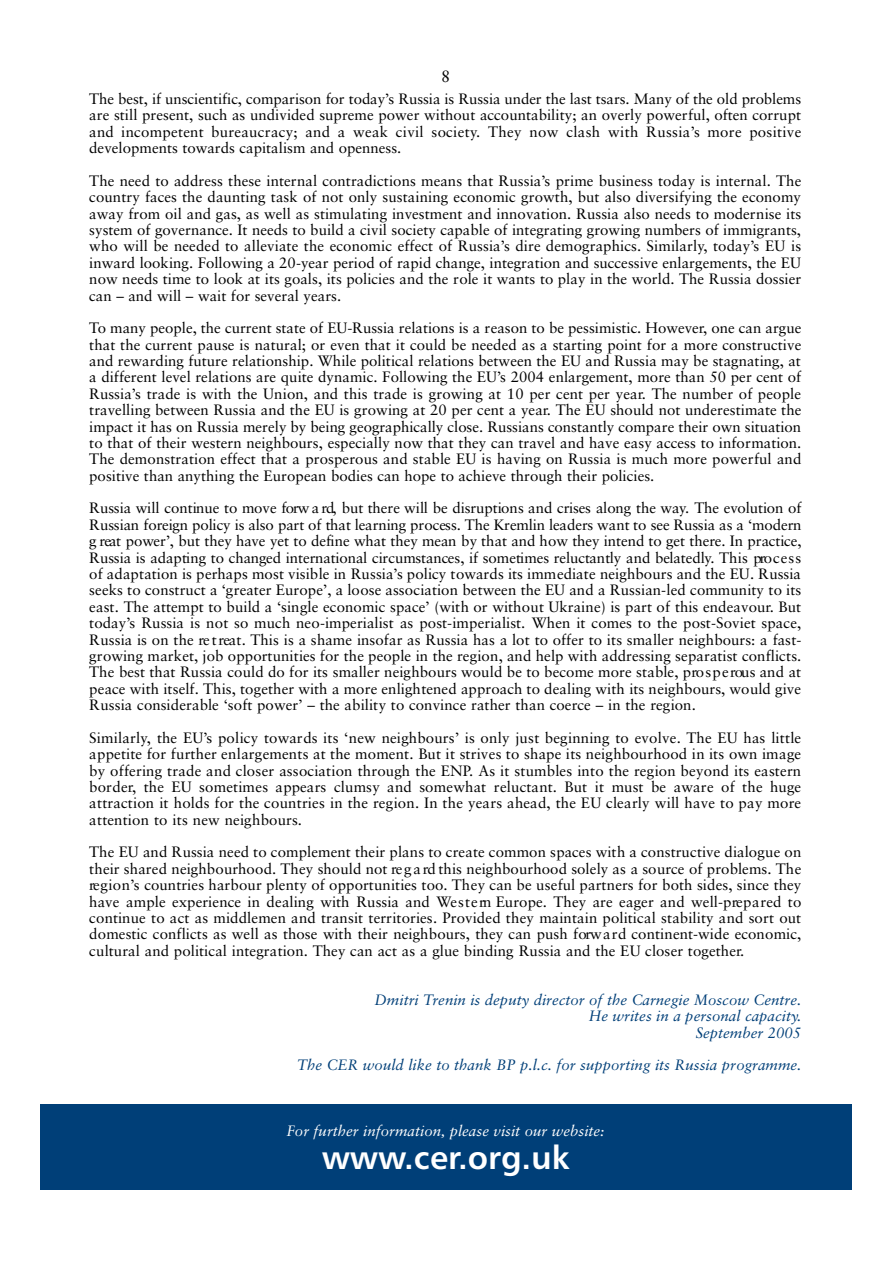
<style>
.page{position:relative;width:893px;height:1263px;background:#fff}
.page>*{position:absolute;margin:0;border:0;box-sizing:border-box;transform-origin:0 0}
.t1{font:32.7px "Humanist 777 BT Bold B";color:#fff}
.t2{font:16.35px "Sabon";color:#000}
.t3{font:15px/16.4px "Sabon";color:#000;text-align:justify}
.t4{font:italic 15px/16.4px "Sabon";color:#003f78;text-align:right}
.t5{font:italic 15px "Sabon";color:#fff}
</style>
<div class="page">
<div style="left:40px;top:1104px;width:811px;height:85px;background:#003f78"></div>
<p class="t2" style="left:441px;top:70px;width:11px">8</p>
<p class="t3" style="left:89px;top:92px;width:713px">The best, if unscientific, comparison for today’s Russia is Russia under the last tsars. Many of the old problems are still present, such as undivided supreme power without accountability; an overly powerful, often corrupt and incompetent bureaucracy; and a weak civil society. They now clash with Russia’s more positive developments towards capitalism and openness.</p>
<p class="t3" style="left:89px;top:174px;width:713px">The need to address these internal contradictions means that Russia’s prime business today is internal. The country faces the daunting task of not only sustaining economic growth, but also diversifying the economy away from oil and gas, as well as stimulating investment and innovation. Russia also needs to modernise its system of governance. It needs to build a civil society capable of integrating growing numbers of immigrants, who will be needed to alleviate the economic effect of Russia’s dire demographics. Similarly, today’s EU is inward looking. Following a 20-year period of rapid change, integration and successive enlargements, the EU now needs time to look at its goals, its policies and the role it wants to play in the world. The Russia dossier can – and will – wait for several years.</p>
<p class="t3" style="left:89px;top:321px;width:713px">To many people, the current state of EU-Russia relations is a reason to be pessimistic. However, one can argue that the current pause is natural; or even that it could be needed as a starting point for a more constructive and rewarding future relationship. While political relations between the EU and Russia may be stagnating, at a different level relations are quite dynamic. Following the EU’s 2004 enlargement, more than 50 per cent of Russia’s trade is with the Union, and this trade is growing at 10 per cent per year. The number of people travelling between Russia and the EU is growing at 20 per cent a year. The EU should not underestimate the impact it has on Russia merely by being geographically close. Russians constantly compare their own situation to that of their western neighbours, especially now that they can travel and have easy access to information.<br>The demonstration effect that a prosperous and stable EU is having on Russia is much more powerful and positive than anything the European bodies can hope to achieve through their policies.</p>
<p class="t3" style="left:89px;top:501px;width:714px">Russia will continue to move forw a rd, but there will be disruptions and crises along the way. The evolution of Russian foreign policy is also part of that learning process. The Kremlin leaders want to see Russia as a ‘modern g reat power’, but they have yet to define what they mean by that and how they intend to get there. In practice, Russia is adapting to changed international circumstances, if sometimes reluctantly and belatedly. This pro c e s s of adaptation is perhaps most visible in Russia’s policy towards its immediate neighbours and the EU. Russia seeks to construct a ‘greater Europe’, a loose association between the EU and a Russian-led community to its east. The attempt to build a ‘single economic space’ (with or without Ukraine) is part of this endeavour. But to d a y ’s Russia is not so much neo-imperialist as post-imperialist. When it comes to the post-Soviet space, Russia is on the re t reat. This is a shame insofar as Russia has a lot to offer to its smaller neighbours: a fast&shy;g rowing market, job opportunities for the people in the region, and help with addressing separatist conflicts.<br>The best that Russia could do for its smaller neighbours would be to become more stable, pro s p e rous and at peace with itself. This, together with a more enlightened approach to dealing with its neighbours, would give Russia considerable ‘soft power’ – the ability to convince rather than coerce – in the region.</p>
<p class="t3" style="left:89px;top:731px;width:713px">S im ila r ly, the EU’s policy towards its ‘new neighbours’ is only just beginning to evolve. The EU has little appetite for further enlargements at the moment. But it strives to shape its neighbourhood in its own image by offering trade and closer association through the ENP. As it stumbles into the region beyond its eastern b o rd e r, the EU sometimes appears clumsy and somewhat reluctant. But it must be aware of the huge attraction it holds for the countries in the region. In the years ahead, the EU clearly will have to pay more attention to its new neighbours.</p>
<p class="t3" style="left:89px;top:845px;width:713px">The EU and Russia need to complement their plans to create common spaces with a constructive dialogue on their shared neighbourhood. They should not re g a rd this neighbourhood solely as a source of problems. The re g io n ’s countries harbour plenty of opportunities too. They can be useful partners for both sides, since they have ample experience in dealing with Russia and We s t e rn Europe. They are eager and well-pre p a red to continue to act as middlemen and transit territories. Provided they maintain political stability and sort out domestic conflicts as well as those with their neighbours, they can push forw a rd continent-wide economic, cultural and political integration. They can act as a glue binding Russia and the EU closer together.</p>
<p class="t4" style="left:374px;top:993px;width:428px">Dmitri Trenin is deputy director of the Carnegie Moscow Centre.<br>He writes in a personal capacity.<br>September 2005</p>
<p class="t4" style="left:297px;top:1058px;width:506px">The CER would like to thank BP p.l.c. for supporting its Russia programme.</p>
<p class="t5" style="left:286px;top:1124px;width:319px">For further information, please visit our website:</p>
<h1 class="t1" style="left:322px;top:1144px;width:249px">www.cer.org.uk</h1>
</div>
